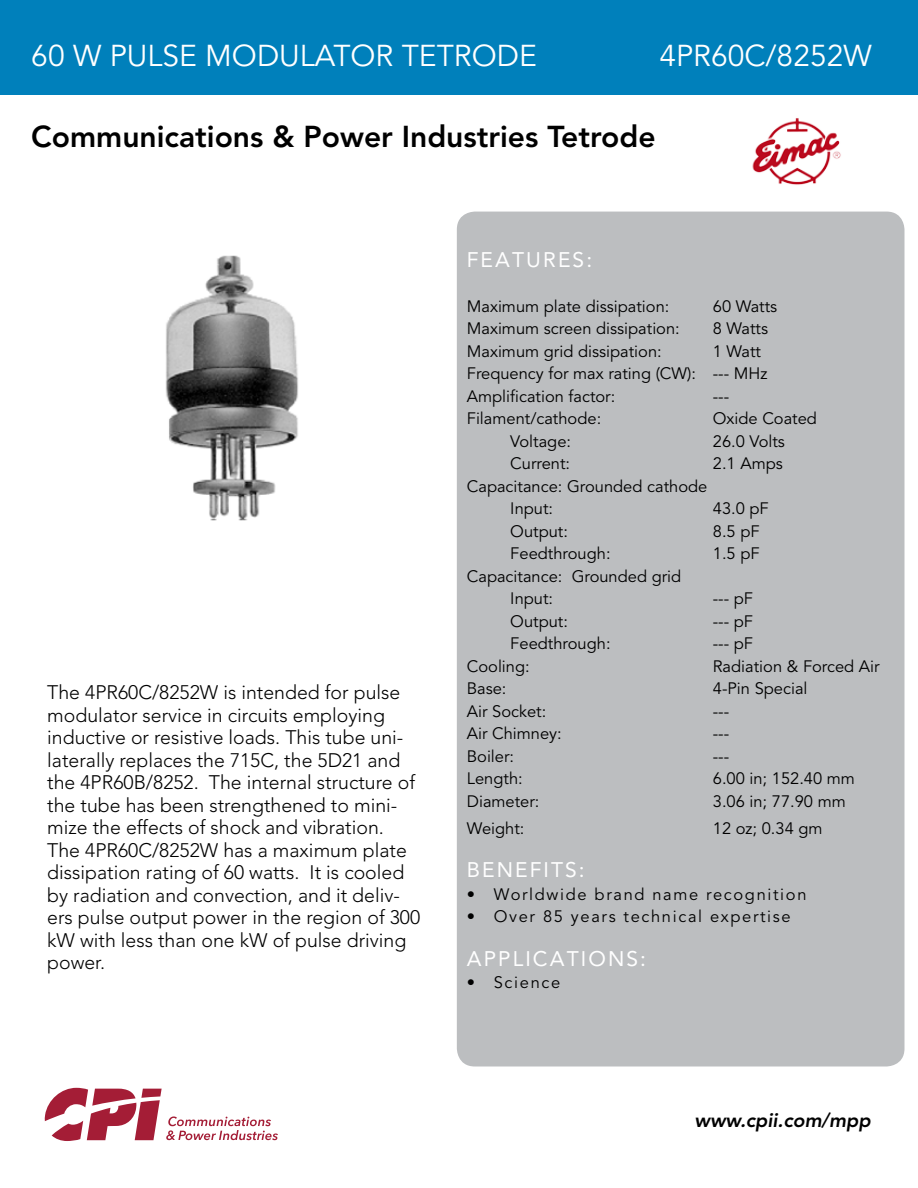
<style>
.page{position:relative;width:918px;height:1188px;background:#fff}
.page>*{position:absolute;margin:0;border:0;box-sizing:border-box;transform-origin:0 0}
.t1{font:800 30px "Avenir LT Pro";color:#000}
.t2{font:30px "Avenir LT Pro";color:#fff}
.t3{font:21px "Avenir LT Pro";letter-spacing:.1em;color:#fff}
.t4{font:300 19.5px/22.5px "Avenir LT Pro";color:#000}
.t5{font:italic 800 19.5px "Avenir LT Pro";color:#000}
.t6{font:16.5px/22.5px "Avenir LT Pro";color:#000}
.t7{font:16.5px "Avenir LT Pro";letter-spacing:.1em;color:#000}
</style>
<div class="page">
<div style="left:0;top:0;width:918px;height:94px;background:#0080bb"></div>
<svg style="left:45px;top:1088px;width:233px;height:53px"></svg>
<div style="left:457px;top:212px;width:447px;height:854px;background:#bcbec0;border-radius:18px"></div>
<img style="left:752px;top:118px;width:89px;height:67px">
<img style="left:165px;top:255px;width:133px;height:266px">
<h1 class="t2" style="left:31px;top:37px;width:507px">60 W PULSE MODULATOR TETRODE</h1>
<h1 class="t2" style="left:659px;top:37px;width:214px">4PR60C/8252W</h1>
<h1 class="t1" style="left:31px;top:119px;width:626px">Communications &amp; Power Industries Tetrode</h1>
<p class="t3" style="left:467px;top:247px;width:127px">FEATURES:</p>
<p class="t6" style="left:467px;top:295px;width:204px">Maximum plate dissipation:</p>
<p class="t6" style="left:713px;top:295px;width:66px">60 Watts</p>
<p class="t6" style="left:467px;top:318px;width:215px">Maximum screen dissipation:</p>
<p class="t6" style="left:713px;top:318px;width:57px">8 Watts</p>
<p class="t6" style="left:467px;top:340px;width:196px">Maximum grid dissipation:</p>
<p class="t6" style="left:467px;top:340px;width:302px;text-indent:246px">1 Watt<br>Frequency for max rating (CW): --- MHz<br>Amplification factor:</p>
<p class="t6" style="left:713px;top:385px;width:18px">---</p>
<p class="t6" style="left:467px;top:408px;width:136px">Filament/cathode:</p>
<p class="t6" style="left:713px;top:408px;width:106px">Oxide Coated</p>
<p class="t6" style="left:510px;top:430px;width:62px">Voltage:</p>
<p class="t6" style="left:713px;top:430px;width:74px">26.0 Volts</p>
<p class="t6" style="left:510px;top:453px;width:61px">Current:</p>
<p class="t6" style="left:713px;top:453px;width:72px">2.1 Amps</p>
<p class="t6" style="left:510px;top:475px;width:199px;text-indent:-43px">Capacitance: Grounded cathode<br>Input:</p>
<p class="t6" style="left:713px;top:498px;width:57px">43.0 pF</p>
<p class="t4" style="left:47px;top:682px;width:375px">The 4PR60C/8252W is intended for pulse modulator service in circuits employing inductive or resistive loads. This tube uni&shy;laterally replaces the 715C, the 5D21 and the 4PR60B/8252. The internal structure of the tube has been strengthened to mini&shy;mize the effects of shock and vibration.<br>The 4PR60C/8252W has a maximum plate dissipation rating of 60 watts. It is cooled by radiation and convection, and it deliv&shy;ers pulse output power in the region of 300 kW with less than one kW of pulse driving power.</p>
<p class="t6" style="left:510px;top:520px;width:59px">Output:</p>
<p class="t6" style="left:713px;top:520px;width:48px">8.5 pF</p>
<p class="t6" style="left:510px;top:543px;width:102px">Feedthrough:</p>
<p class="t6" style="left:713px;top:543px;width:48px">1.5 pF</p>
<p class="t6" style="left:510px;top:565px;width:173px;text-indent:-43px">Capacitance: Grounded grid<br>Input:</p>
<p class="t6" style="left:713px;top:588px;width:42px">--- pF</p>
<p class="t6" style="left:510px;top:610px;width:59px">Output:</p>
<p class="t6" style="left:713px;top:610px;width:42px">--- pF</p>
<p class="t6" style="left:510px;top:633px;width:102px">Feedthrough:</p>
<p class="t6" style="left:713px;top:633px;width:42px">--- pF</p>
<p class="t6" style="left:467px;top:655px;width:64px">Cooling:</p>
<p class="t6" style="left:713px;top:655px;width:168px">Radiation &amp; Forced Air</p>
<p class="t6" style="left:467px;top:678px;width:41px">Base:</p>
<p class="t6" style="left:713px;top:678px;width:96px">4-Pin Special</p>
<p class="t6" style="left:467px;top:700px;width:81px">Air Socket:</p>
<p class="t6" style="left:713px;top:700px;width:18px">---</p>
<p class="t6" style="left:467px;top:723px;width:97px">Air Chimney:</p>
<p class="t6" style="left:713px;top:723px;width:18px">---</p>
<p class="t6" style="left:467px;top:745px;width:49px">Boiler:</p>
<p class="t6" style="left:713px;top:745px;width:18px">---</p>
<p class="t6" style="left:467px;top:768px;width:57px">Length:</p>
<p class="t6" style="left:713px;top:768px;width:144px">6.00 in; 152.40 mm</p>
<p class="t6" style="left:467px;top:790px;width:74px">Diameter:</p>
<p class="t6" style="left:713px;top:790px;width:134px">3.06 in; 77.90 mm</p>
<p class="t6" style="left:467px;top:817px;width:59px">Weight:</p>
<p class="t6" style="left:713px;top:817px;width:111px">12 oz; 0.34 gm</p>
<p class="t3" style="left:467px;top:857px;width:119px">BENEFITS:</p>
<p class="t7" style="left:467px;top:884px;width:341px">• Worldwide brand name recognition</p>
<p class="t7" style="left:467px;top:907px;width:325px">• Over 85 years technical expertise</p>
<p class="t3" style="left:467px;top:946px;width:181px">APPLICATIONS:</p>
<p class="t7" style="left:467px;top:973px;width:95px">• Science</p>
<p class="t5" style="left:695px;top:1109px;width:178px">www.cpii.com/mpp</p>
</div>
